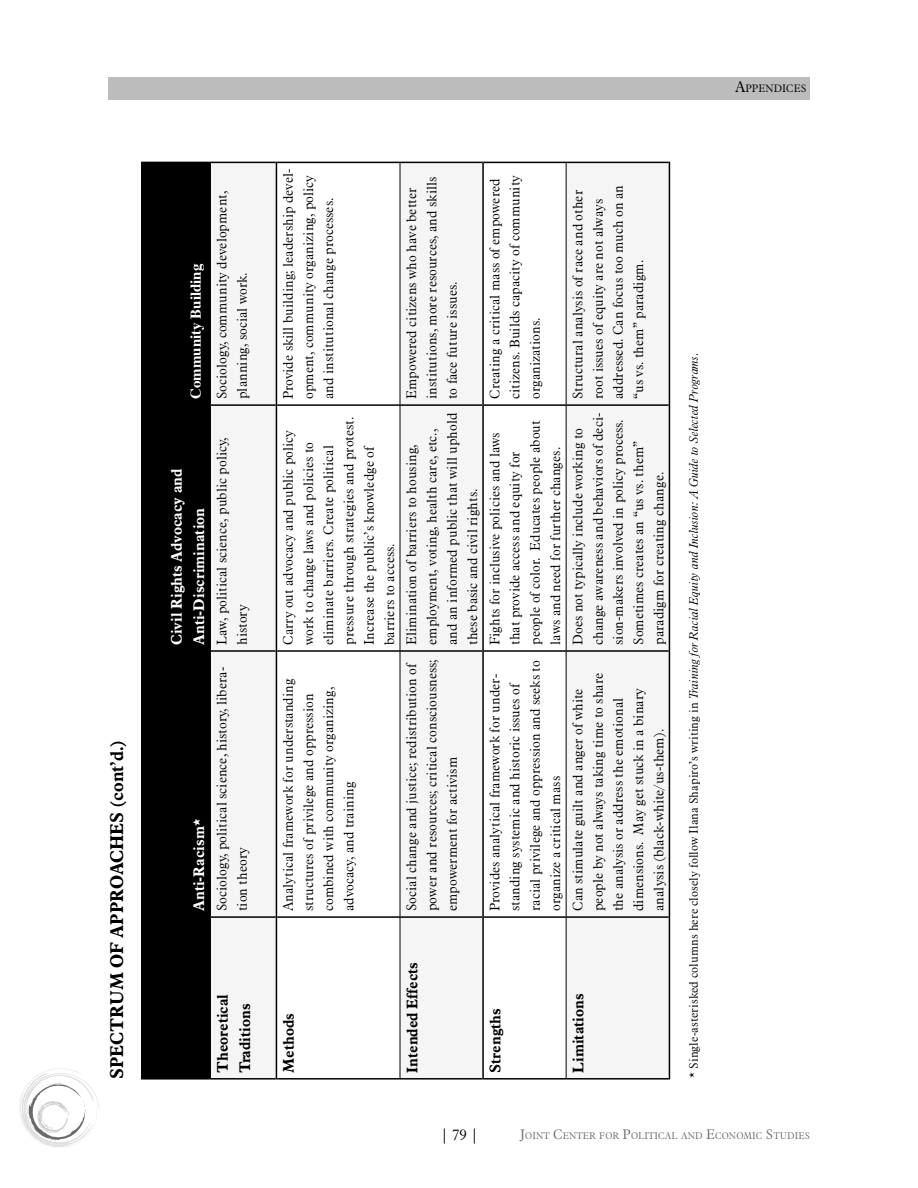
<style>
.page{position:relative;width:918px;height:1188px;background:#fff}
.page>*{position:absolute;margin:0;border:0;box-sizing:border-box;transform-origin:0 0}
.Head_2{font:700 18px "Aldine 721 BT";color:#000}
._1st_Paragraph_-_Subheaders{font:700 15px/22.5px "Aldine 721 BT";color:#000}
._1st_Paragraph_-_Subheaders-2{font:700 15px/22.5px "Aldine 721 BT";color:#fff}
.t1{font:700 15px "Times";color:#fff}
.t2{font:300 15px "Aldine 721 BT";color:#000}
._1st_Paragraph_-_Subheaders-3{font:300 13.5px/20.2px "Aldine 721 BT";color:#000}
._1st_Paragraph_-_Subheaders-4{font:300 12px "Aldine 721 BT";color:#000}
.t3{font:300 10.5px "Aldine 721 BT";color:#000}
.t4{font:300 9.45px "Aldine 721 BT";color:#6f6f6f}
.s1{font-size:15px}
.s2{font-style:italic}
.s3{font-size:13.5px}
</style>
<div class="page">
<div style="left:108px;top:77px;width:702px;height:23px;background:#bcbcbc"></div>
<svg style="left:19px;top:1068px;width:80px;height:79px"></svg>
<div style="left:142px;top:163px;width:67px;height:915px;background:#000"></div>
<div style="left:142px;top:651px;width:68px;height:266px;background:#000"></div>
<svg style="left:211px;top:163px;width:458px;height:915px;fill:#f5f5f5"></svg>
<hr style="left:141px;top:917px;width:1px;height:163px;background:#000">
<hr style="left:142px;top:1078px;width:67px;height:2px;background:#000">
<hr style="left:141px;top:651px;width:1px;height:266px;background:#000">
<hr style="left:142px;top:916px;width:67px;height:2px;background:#000">
<hr style="left:141px;top:405px;width:1px;height:246px;background:#000">
<hr style="left:142px;top:650px;width:67px;height:2px;background:#000">
<hr style="left:141px;top:162px;width:1px;height:243px;background:#000">
<hr style="left:142px;top:404px;width:67px;height:2px;background:#000">
<hr style="left:142px;top:162px;width:67px;height:1px;background:#000">
<hr style="left:209px;top:917px;width:2px;height:163px;background:#000">
<hr style="left:211px;top:1078px;width:65px;height:2px;background:#000">
<hr style="left:209px;top:651px;width:2px;height:266px;background:#000">
<hr style="left:211px;top:916px;width:65px;height:2px;background:#000">
<hr style="left:209px;top:405px;width:2px;height:246px;background:#000">
<hr style="left:211px;top:650px;width:65px;height:2px;background:#000">
<hr style="left:209px;top:162px;width:2px;height:243px;background:#000">
<hr style="left:211px;top:404px;width:65px;height:2px;background:#000">
<hr style="left:211px;top:162px;width:65px;height:1px;background:#000">
<hr style="left:276px;top:917px;width:1px;height:163px;background:#000">
<hr style="left:277px;top:1078px;width:123px;height:2px;background:#000">
<hr style="left:276px;top:651px;width:1px;height:266px;background:#000">
<hr style="left:277px;top:916px;width:123px;height:2px;background:#000">
<hr style="left:276px;top:405px;width:1px;height:246px;background:#000">
<hr style="left:277px;top:650px;width:123px;height:2px;background:#000">
<hr style="left:276px;top:162px;width:1px;height:243px;background:#000">
<hr style="left:277px;top:404px;width:123px;height:2px;background:#000">
<hr style="left:277px;top:162px;width:123px;height:1px;background:#000">
<hr style="left:400px;top:1078px;width:82px;height:2px;background:#000">
<hr style="left:400px;top:916px;width:82px;height:2px;background:#000">
<hr style="left:400px;top:650px;width:82px;height:2px;background:#000">
<hr style="left:400px;top:404px;width:82px;height:2px;background:#000">
<hr style="left:400px;top:162px;width:82px;height:1px;background:#000">
<hr style="left:482px;top:917px;width:2px;height:163px;background:#000">
<hr style="left:484px;top:1078px;width:82px;height:2px;background:#000">
<hr style="left:482px;top:651px;width:2px;height:266px;background:#000">
<hr style="left:484px;top:916px;width:82px;height:2px;background:#000">
<hr style="left:482px;top:405px;width:2px;height:246px;background:#000">
<hr style="left:484px;top:650px;width:82px;height:2px;background:#000">
<hr style="left:482px;top:162px;width:2px;height:243px;background:#000">
<hr style="left:484px;top:404px;width:82px;height:2px;background:#000">
<hr style="left:484px;top:162px;width:82px;height:1px;background:#000">
<hr style="left:566px;top:1078px;width:103px;height:2px;background:#000">
<hr style="left:566px;top:916px;width:103px;height:2px;background:#000">
<hr style="left:566px;top:650px;width:103px;height:2px;background:#000">
<hr style="left:566px;top:404px;width:103px;height:2px;background:#000">
<hr style="left:566px;top:162px;width:103px;height:1px;background:#000">
<hr style="left:669px;top:917px;width:1px;height:163px;background:#000">
<hr style="left:669px;top:651px;width:1px;height:266px;background:#000">
<hr style="left:669px;top:405px;width:1px;height:246px;background:#000">
<hr style="left:669px;top:162px;width:1px;height:243px;background:#000">
<hr style="left:400px;top:917px;width:1px;height:161px;background:#000">
<hr style="left:400px;top:651px;width:1px;height:266px;background:#000">
<hr style="left:400px;top:405px;width:1px;height:246px;background:#000">
<hr style="left:400px;top:163px;width:1px;height:242px;background:#000">
<hr style="left:566px;top:917px;width:1px;height:161px;background:#000">
<hr style="left:566px;top:651px;width:1px;height:266px;background:#000">
<hr style="left:566px;top:405px;width:1px;height:246px;background:#000">
<hr style="left:566px;top:163px;width:1px;height:242px;background:#000">
<p class="Head_2" style="left:106px;top:1079px;width:340px;rotate:-90deg">SPECTRUM OF APPROACHES (cont’d.)</p>
<p class="t1" style="left:186px;top:399px;width:137px;rotate:-90deg">Community Building</p>
<p class="_1st_Paragraph_-_Subheaders-3" style="left:211px;top:399px;width:210px;rotate:-90deg">Sociology, community development, planning, social work.</p>
<p class="_1st_Paragraph_-_Subheaders-2" style="left:165px;top:645px;width:178px;rotate:-90deg">Civil Rights Advocacy and<br>Anti-Discrimination</p>
<p class="_1st_Paragraph_-_Subheaders-2" style="left:188px;top:911px;width:94px;rotate:-90deg">Anti-Racism*</p>
<p class="_1st_Paragraph_-_Subheaders-3" style="left:211px;top:645px;width:209px;rotate:-90deg">Law, political science, public policy, history</p>
<p class="_1st_Paragraph_-_Subheaders-3" style="left:211px;top:911px;width:246px;rotate:-90deg">Sociology, political science, history, libera&shy;tion theory</p>
<p class="_1st_Paragraph_-_Subheaders" style="left:211px;top:1073px;width:80px;rotate:-90deg">Theoretical<br>Traditions</p>
<p class="t3" style="left:735px;top:82px;width:73px"><span class="s1">A</span>PPENDICES</p>
<p class="_1st_Paragraph_-_Subheaders-3" style="left:278px;top:399px;width:232px;rotate:-90deg">Provide skill building; leadership devel&shy;opment, community organizing, policy and institutional change processes.</p>
<p class="_1st_Paragraph_-_Subheaders-3" style="left:278px;top:645px;width:230px;rotate:-90deg">Carry out advocacy and public policy work to change laws and policies to eliminate barriers. Create political pressure through strategies and protest.<br>Increase the public’s knowledge of barriers to access.</p>
<p class="_1st_Paragraph_-_Subheaders-3" style="left:278px;top:911px;width:234px;rotate:-90deg">Analytical framework for understanding structures of privilege and oppression combined with community organizing, advocacy, and training</p>
<p class="_1st_Paragraph_-_Subheaders-3" style="left:401px;top:399px;width:224px;rotate:-90deg">Empowered citizens who have better institutions, more resources, and skills to face future issues.</p>
<p class="_1st_Paragraph_-_Subheaders-3" style="left:401px;top:645px;width:234px;rotate:-90deg">Elimination of barriers to housing, employment, voting, health care, etc., and an informed public that will uphold these basic and civil rights.</p>
<p class="_1st_Paragraph_-_Subheaders-3" style="left:401px;top:911px;width:253px;rotate:-90deg">Social change and justice; redistribution of power and resources; critical consciousness; empowerment for activism</p>
<p class="_1st_Paragraph_-_Subheaders-3" style="left:484px;top:399px;width:225px;rotate:-90deg">Creating a critical mass of empowered citizens. Builds capacity of community organizations.</p>
<p class="_1st_Paragraph_-_Subheaders-3" style="left:484px;top:645px;width:226px;rotate:-90deg">Fights for inclusive policies and laws that provide access and equity for people of color. Educates people about laws and need for further changes.</p>
<p class="_1st_Paragraph_-_Subheaders-3" style="left:484px;top:911px;width:252px;rotate:-90deg">Provides analytical framework for under&shy;standing systemic and historic issues of racial privilege and oppression and seeks to organize a critical mass</p>
<p class="_1st_Paragraph_-_Subheaders-3" style="left:567px;top:399px;width:216px;rotate:-90deg">Structural analysis of race and other root issues of equity are not always addressed. Can focus too much on an “us vs. them” paradigm.</p>
<p class="_1st_Paragraph_-_Subheaders-3" style="left:567px;top:645px;width:234px;rotate:-90deg">Does not typically include working to change awareness and behaviors of deci&shy;sion-makers involved in policy process.<br>Sometimes creates an “us vs. them” paradigm for creating change.</p>
<p class="_1st_Paragraph_-_Subheaders-3" style="left:567px;top:911px;width:240px;rotate:-90deg">Can stimulate guilt and anger of white people by not always taking time to share the analysis or address the emotional dimensions. May get stuck in a binary analysis (black-white/us-them).</p>
<p class="_1st_Paragraph_-_Subheaders" style="left:277px;top:1073px;width:61px;rotate:-90deg">Methods</p>
<p class="_1st_Paragraph_-_Subheaders" style="left:401px;top:1073px;width:112px;rotate:-90deg">Intended Effects</p>
<p class="_1st_Paragraph_-_Subheaders" style="left:484px;top:1073px;width:66px;rotate:-90deg">Strengths</p>
<p class="_1st_Paragraph_-_Subheaders" style="left:567px;top:1073px;width:81px;rotate:-90deg">Limitations</p>
<p class="_1st_Paragraph_-_Subheaders-4" style="left:686px;top:1078px;width:726px;rotate:-90deg">* Single-asterisked columns here closely follow Ilana Shapiro’s writing in <span class="s2">Training for Racial Equity and Inclusion: A Guide to Selected Programs</span>.</p>
<p class="t2" style="left:441px;top:1126px;width:39px">| 79 |</p>
<p class="t4" style="left:520px;top:1130px;width:292px"><span class="s3">J</span>OINT <span class="s3">C</span>ENTER FOR <span class="s3">P</span>OLITICAL AND <span class="s3">E</span>CONOMIC <span class="s3">S</span>TUDIES</p>
</div>
